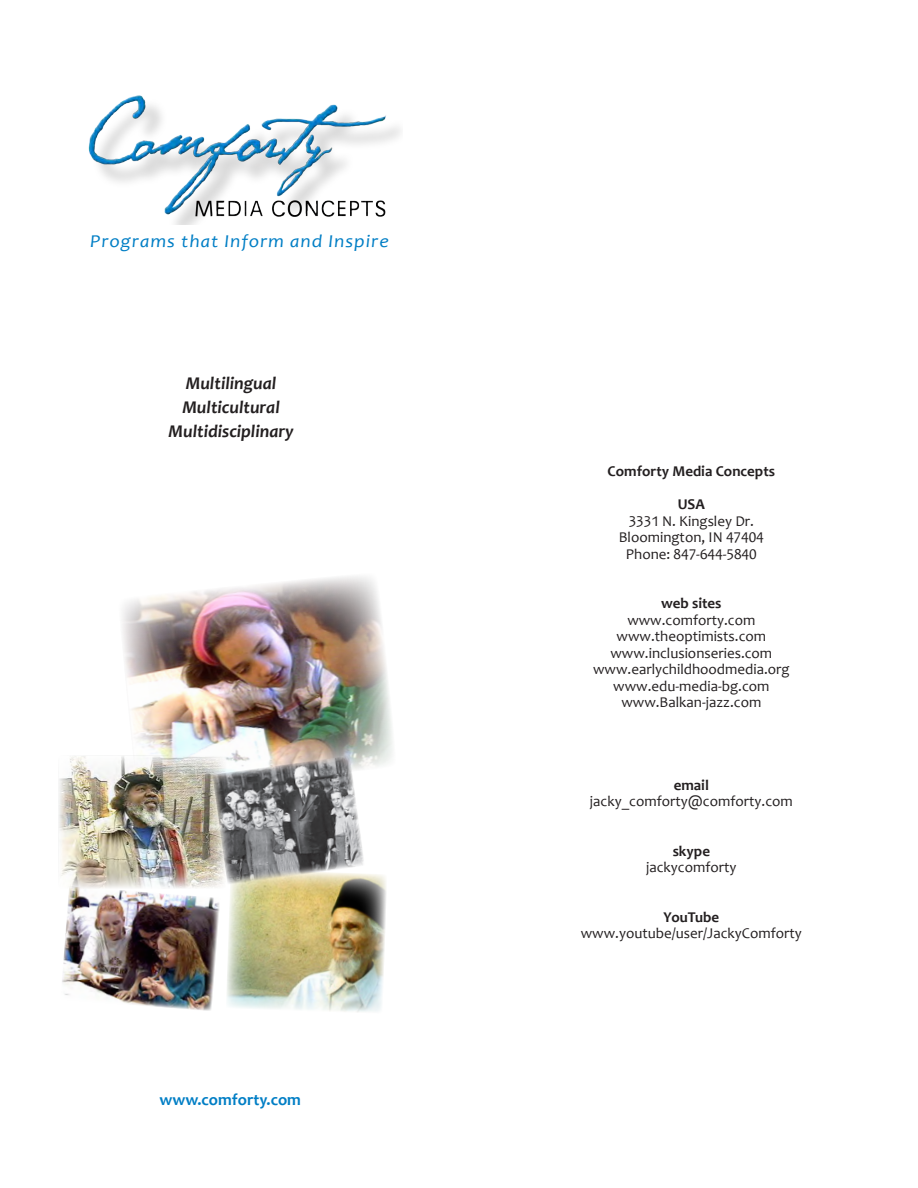
<style>
.page{position:relative;width:918px;height:1188px;background:#fff}
.page>*{position:absolute;margin:0;border:0;box-sizing:border-box;transform-origin:0 0}
.PageMaker_Defaults{font:italic 18.15px "Candara";letter-spacing:.05em;color:#007ec5;scale:1.08 1}
.t1{font:italic 700 18px "Candara";color:#231f20}
.PageMaker_Defaults-2{font:700 16.5px "Candara";color:#007ec5}
.PageMaker_Defaults-3{font:15px/16.5px "Candara";color:#231f20;text-align:center}
.PageMaker_Defaults-4{font:700 15px "Candara";color:#231f20}
</style>
<div class="page">
<img style="left:62px;top:889px;width:158px;height:122px">
<img style="left:122px;top:576px;width:271px;height:190px">
<img style="left:59px;top:755px;width:167px;height:134px">
<img style="left:227px;top:874px;width:159px;height:138px">
<img style="left:212px;top:756px;width:153px;height:129px">
<img style="left:88px;top:95px;width:313px;height:130px">
<p class="PageMaker_Defaults" style="left:90px;top:230px;width:278px">Programs that Inform and Inspire</p>
<p class="t1" style="left:186px;top:372px;width:92px">Multilingual</p>
<p class="t1" style="left:182px;top:396px;width:99px">Multicultural</p>
<p class="t1" style="left:169px;top:420px;width:126px">Multidisciplinary</p>
<p class="PageMaker_Defaults-2" style="left:159px;top:1089px;width:143px">www.comforty.com</p>
<p class="PageMaker_Defaults-4" style="left:608px;top:462px;width:169px">Comforty Media Concepts</p>
<p class="PageMaker_Defaults-4" style="left:678px;top:495px;width:29px">USA</p>
<p class="PageMaker_Defaults-3" style="left:629px;top:513px;width:127px">3331 N. Kingsley Dr.</p>
<p class="PageMaker_Defaults-3" style="left:619px;top:529px;width:147px">Bloomington, IN 47404</p>
<p class="PageMaker_Defaults-3" style="left:626px;top:546px;width:132px">Phone: 847-644-5840</p>
<p class="PageMaker_Defaults-4" style="left:661px;top:594px;width:62px">web sites</p>
<p class="PageMaker_Defaults-3" style="left:617px;top:612px;width:151px">www.comforty.com www.theoptimists.com</p>
<p class="PageMaker_Defaults-3" style="left:611px;top:645px;width:163px">www.inclusionseries.com</p>
<p class="PageMaker_Defaults-3" style="left:593px;top:661px;width:198px">www.earlychildhoodmedia.org</p>
<p class="PageMaker_Defaults-3" style="left:613px;top:678px;width:158px">www.edu-media-bg.com</p>
<p class="PageMaker_Defaults-3" style="left:621px;top:694px;width:141px">www.Balkan-jazz.com</p>
<p class="PageMaker_Defaults-4" style="left:674px;top:776px;width:37px">email</p>
<p class="PageMaker_Defaults-3" style="left:590px;top:793px;width:204px">jacky_comforty@comforty.com</p>
<p class="PageMaker_Defaults-4" style="left:673px;top:842px;width:39px">skype</p>
<p class="PageMaker_Defaults-3" style="left:646px;top:859px;width:92px">jackycomforty</p>
<p class="PageMaker_Defaults-4" style="left:663px;top:908px;width:57px">YouTube</p>
<p class="PageMaker_Defaults-3" style="left:581px;top:925px;width:223px">www.youtube/user/JackyComforty</p>
</div>
